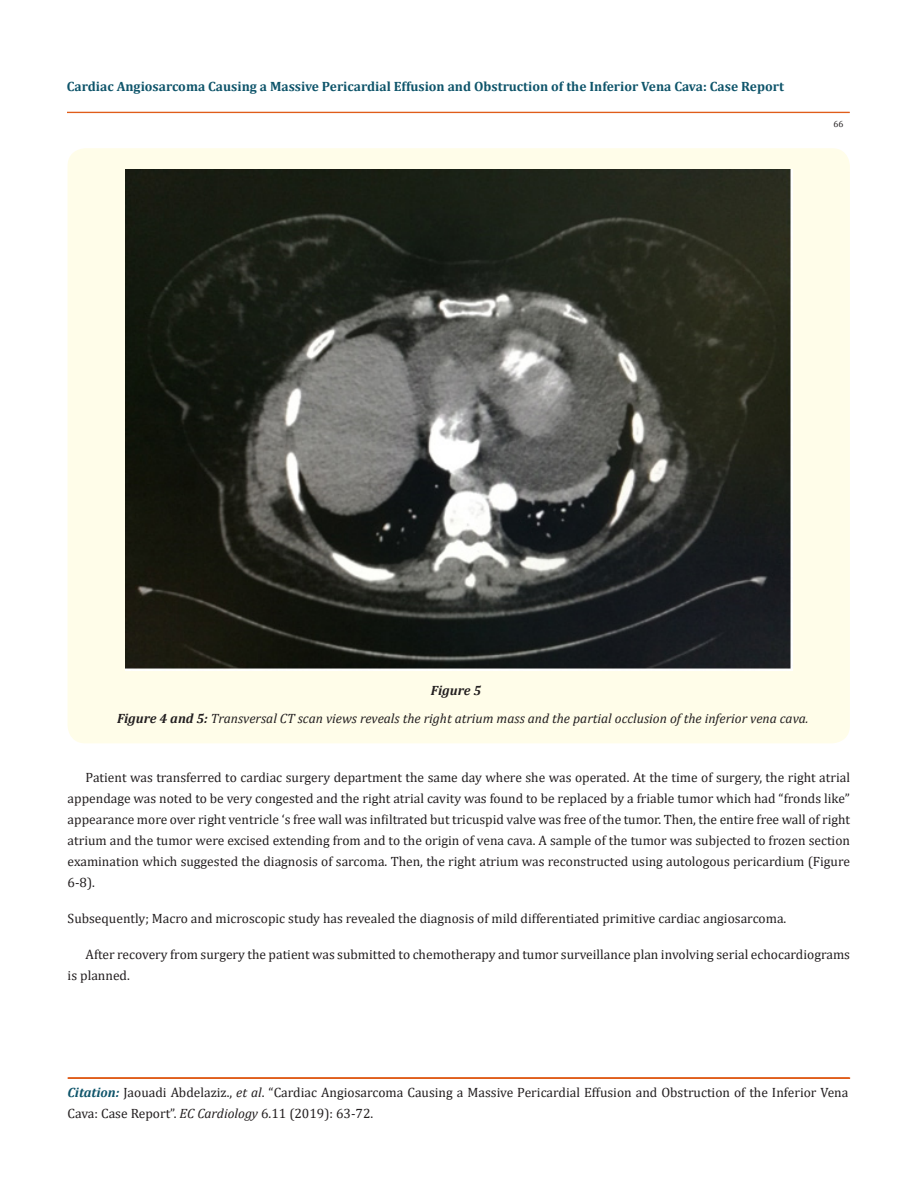
<style>
.page{position:relative;width:917px;height:1188px;background:#fff}
.page>*{position:absolute;margin:0;border:0;box-sizing:border-box;transform-origin:0 0}
.t1{font:13.5px/21px "Cambria";color:#231f20}
.t2{font:italic 13.5px "Cambria";color:#231f20}
.t3{font:700 13.5px "Cambria";color:#0e546a}
.t4{font:italic 700 13.5px "Cambria";color:#231f20}
.t5{font:9px "Cambria";color:#231f20}
.s1{font-weight:700}
.s2{font-weight:700;font-style:italic;color:#0e546a}
.s3{font-style:italic}
</style>
<div class="page">
<div style="left:67px;top:112px;width:782px;height:1px;border:1px solid #e05d1a"></div>
<div style="left:68px;top:1078px;width:781px;height:1px;border:1px solid #e05d1a"></div>
<div style="left:68px;top:148px;width:781px;height:595px;background:#fffde9;border-radius:18px"></div>
<img style="left:126px;top:170px;width:666px;height:501px">
<p class="t3" style="left:67px;top:77px;width:718px">Cardiac Angiosarcoma Causing a Massive Pericardial Effusion and Obstruction of the Inferior Vena Cava: Case Report</p>
<p class="t5" style="left:833px;top:119px;width:11px">66</p>
<p class="t4" style="left:431px;top:681px;width:52px">Figure 5</p>
<p class="t2" style="left:117px;top:708px;width:693px"><span class="s1">Figure 4 and 5:</span> Transversal CT scan views reveals the right atrium mass and the partial occlusion of the inferior vena cava.</p>
<p class="t1" style="left:68px;top:766px;width:784px;text-align:justify;text-indent:18px">Patient was transferred to cardiac surgery department the same day where she was operated. At the time of surgery, the right atrial appendage was noted to be very congested and the right atrial cavity was found to be replaced by a friable tumor which had “fronds like” appearance more over right ventricle ‘s free wall was infiltrated but tricuspid valve was free of the tumor. Then, the entire free wall of right atrium and the tumor were excised extending from and to the origin of vena cava. A sample of the tumor was subjected to frozen section examination which suggested the diagnosis of sarcoma. Then, the right atrium was reconstructed using autologous pericardium (Figure 6-8).</p>
<p class="t1" style="left:68px;top:907px;width:720px">Subsequently; Macro and microscopic study has revealed the diagnosis of mild differentiated primitive cardiac angiosarcoma.</p>
<p class="t1" style="left:68px;top:943px;width:783px;text-indent:18px">After recovery from surgery the patient was submitted to chemotherapy and tumor surveillance plan involving serial echocardiograms is planned.</p>
<p class="t1" style="left:68px;top:1081px;width:782px"><span class="s2">Citation:</span> Jaouadi Abdelaziz., <span class="s3">et al</span>. “Cardiac Angiosarcoma Causing a Massive Pericardial Effusion and Obstruction of the Inferior Vena<br>Cava: Case Report”. <span class="s3">EC Cardiology</span> 6.11 (2019): 63-72.</p>
</div>
